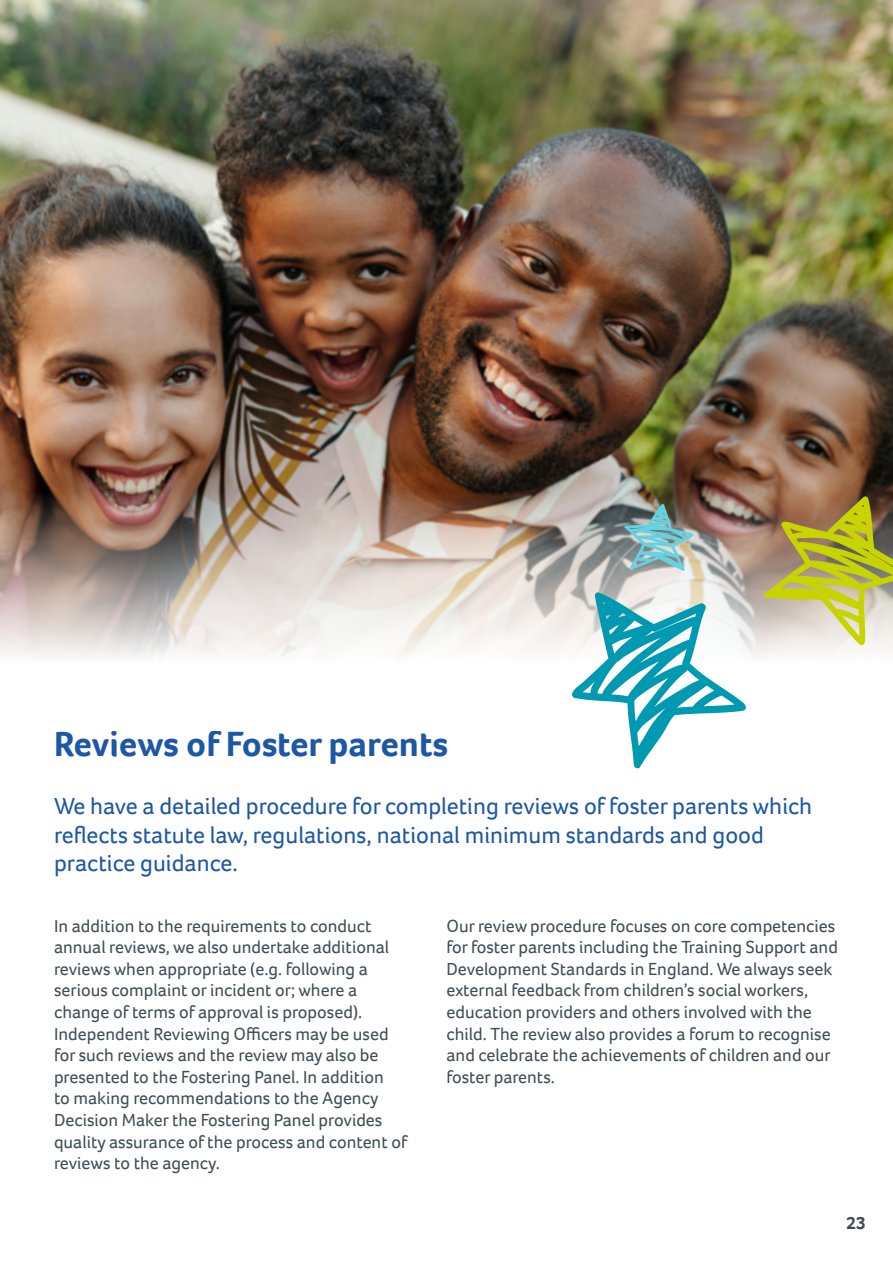
<style>
.page{position:relative;width:893px;height:1263px;background:#fff}
.page>*{position:absolute;margin:0;border:0;box-sizing:border-box;transform-origin:0 0}
.t1{font:700 36px "Foco";color:#1d57a5}
.t2{font:24px/28.8px "Foco";color:#1d57a5}
.t3{font:18px/21.6px "Foco";color:#3f4e55}
.t4{font:700 18px "Foco";color:#3f4e55}
</style>
<div class="page">
<img style="left:0;top:0;width:893px;height:235px">
<img style="left:0;top:235px;width:893px;height:422px">
<svg style="left:572px;top:592px;width:174px;height:176px"></svg>
<img style="left:764px;top:496px;width:129px;height:149px">
<img style="left:624px;top:504px;width:69px;height:67px">
<h1 class="t1" style="left:54px;top:720px;width:396px">Reviews of Foster parents</h1>
<h2 class="t2" style="left:54px;top:791px;width:760px">We have a detailed procedure for completing reviews of foster parents which reflects statute law, regulations, national minimum standards and good practice guidance.</h2>
<p class="t3" style="left:54px;top:914px;width:355px">In addition to the requirements to conduct annual reviews, we also undertake additional reviews when appropriate (e.g. following a serious complaint or incident or; where a change of terms of approval is proposed).<br>Independent Reviewing Officers may be used for such reviews and the review may also be presented to the Fostering Panel. In addition<br>to making recommendations to the Agency Decision Maker the Fostering Panel provides quality assurance of the process and content of reviews to the agency.</p>
<p class="t3" style="left:446px;top:914px;width:393px">Our review procedure focuses on core competencies for foster parents including the Training Support and Development Standards in England. We always seek external feedback from children’s social workers, education providers and others involved with the child. The review also provides a forum to recognise and celebrate the achievements of children and our foster parents.</p>
<p class="t4" style="left:846px;top:1211px;width:21px">23</p>
</div>
